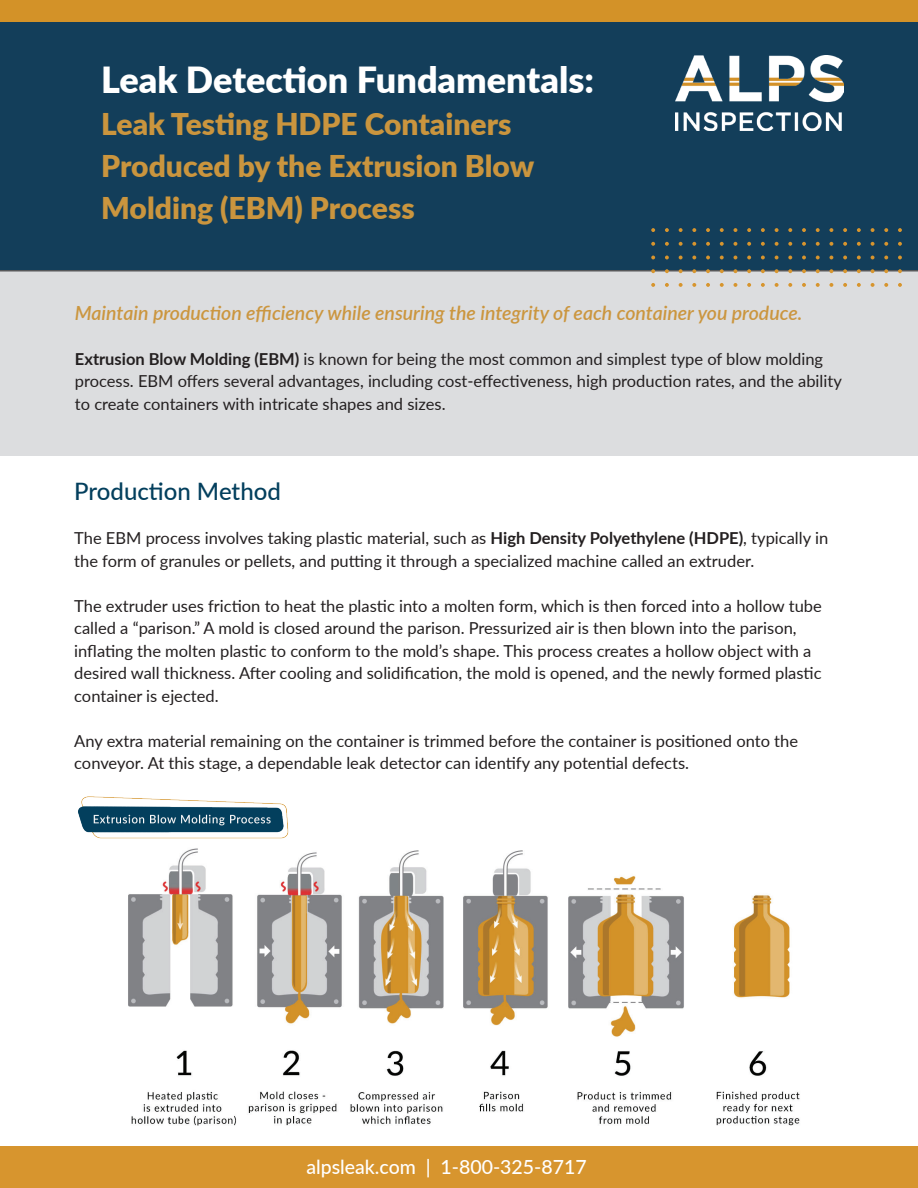
<style>
.page{position:relative;width:918px;height:1188px;background:#fff}
.page>*{position:absolute;margin:0;border:0;box-sizing:border-box;transform-origin:0 0}
.t1{font:900 36px "Lato";color:#fff}
.t2{font:900 30px/42px "Lato";color:#ca953e}
.t3{font:500 24px "Lato";color:#033f5d}
.t4{font:italic 600 19.5px "Lato";color:#cb963f}
.t5{font:500 19.5px "Lato";color:#fff}
.t6{font:16.5px/22.5px "Lato";color:#231f20}
.s1{font-weight:700}
</style>
<div class="page">
<div style="left:0;top:1146px;width:918px;height:42px;background:#d7952e"></div>
<div style="left:0;top:229px;width:918px;height:227px;background:#dcdddf"></div>
<div style="left:0;top:21px;width:918px;height:251px;background:#133e5a"></div>
<svg style="left:898px;top:228px;width:4px;height:4px"></svg>
<svg style="left:884px;top:228px;width:4px;height:4px"></svg>
<svg style="left:871px;top:228px;width:4px;height:4px"></svg>
<svg style="left:857px;top:228px;width:4px;height:4px"></svg>
<svg style="left:843px;top:228px;width:4px;height:4px"></svg>
<svg style="left:829px;top:228px;width:4px;height:4px"></svg>
<svg style="left:816px;top:228px;width:4px;height:4px"></svg>
<svg style="left:802px;top:228px;width:4px;height:4px"></svg>
<svg style="left:788px;top:228px;width:4px;height:4px"></svg>
<svg style="left:775px;top:228px;width:4px;height:4px"></svg>
<svg style="left:761px;top:228px;width:4px;height:4px"></svg>
<svg style="left:747px;top:228px;width:4px;height:4px"></svg>
<svg style="left:733px;top:228px;width:4px;height:4px"></svg>
<svg style="left:720px;top:228px;width:4px;height:4px"></svg>
<svg style="left:706px;top:228px;width:4px;height:4px"></svg>
<svg style="left:692px;top:228px;width:4px;height:4px"></svg>
<svg style="left:679px;top:228px;width:4px;height:4px"></svg>
<svg style="left:665px;top:228px;width:4px;height:4px"></svg>
<svg style="left:651px;top:228px;width:4px;height:4px"></svg>
<svg style="left:898px;top:242px;width:4px;height:4px"></svg>
<svg style="left:884px;top:242px;width:4px;height:4px"></svg>
<svg style="left:871px;top:242px;width:4px;height:4px"></svg>
<svg style="left:857px;top:242px;width:4px;height:4px"></svg>
<svg style="left:843px;top:242px;width:4px;height:4px"></svg>
<svg style="left:829px;top:242px;width:4px;height:4px"></svg>
<svg style="left:816px;top:242px;width:4px;height:4px"></svg>
<svg style="left:802px;top:242px;width:4px;height:4px"></svg>
<svg style="left:788px;top:242px;width:4px;height:4px"></svg>
<svg style="left:775px;top:242px;width:4px;height:4px"></svg>
<svg style="left:761px;top:242px;width:4px;height:4px"></svg>
<svg style="left:747px;top:242px;width:4px;height:4px"></svg>
<svg style="left:733px;top:242px;width:4px;height:4px"></svg>
<svg style="left:720px;top:242px;width:4px;height:4px"></svg>
<svg style="left:706px;top:242px;width:4px;height:4px"></svg>
<svg style="left:692px;top:242px;width:4px;height:4px"></svg>
<svg style="left:679px;top:242px;width:4px;height:4px"></svg>
<svg style="left:665px;top:242px;width:4px;height:4px"></svg>
<svg style="left:651px;top:242px;width:4px;height:4px"></svg>
<svg style="left:898px;top:256px;width:4px;height:3px"></svg>
<svg style="left:884px;top:256px;width:4px;height:3px"></svg>
<svg style="left:871px;top:256px;width:4px;height:3px"></svg>
<svg style="left:857px;top:256px;width:4px;height:3px"></svg>
<svg style="left:843px;top:256px;width:4px;height:3px"></svg>
<svg style="left:829px;top:256px;width:4px;height:3px"></svg>
<svg style="left:816px;top:256px;width:4px;height:3px"></svg>
<svg style="left:802px;top:256px;width:4px;height:3px"></svg>
<svg style="left:788px;top:256px;width:4px;height:3px"></svg>
<svg style="left:775px;top:256px;width:4px;height:3px"></svg>
<svg style="left:761px;top:256px;width:4px;height:3px"></svg>
<svg style="left:747px;top:256px;width:4px;height:3px"></svg>
<svg style="left:733px;top:256px;width:4px;height:3px"></svg>
<svg style="left:720px;top:256px;width:4px;height:3px"></svg>
<svg style="left:706px;top:256px;width:4px;height:3px"></svg>
<svg style="left:692px;top:256px;width:4px;height:3px"></svg>
<svg style="left:679px;top:256px;width:4px;height:3px"></svg>
<svg style="left:665px;top:256px;width:4px;height:3px"></svg>
<svg style="left:651px;top:256px;width:4px;height:3px"></svg>
<svg style="left:898px;top:269px;width:4px;height:4px"></svg>
<svg style="left:884px;top:269px;width:4px;height:4px"></svg>
<svg style="left:871px;top:269px;width:4px;height:4px"></svg>
<svg style="left:857px;top:269px;width:4px;height:4px"></svg>
<svg style="left:843px;top:269px;width:4px;height:4px"></svg>
<svg style="left:829px;top:269px;width:4px;height:4px"></svg>
<svg style="left:816px;top:269px;width:4px;height:4px"></svg>
<svg style="left:802px;top:269px;width:4px;height:4px"></svg>
<svg style="left:788px;top:269px;width:4px;height:4px"></svg>
<svg style="left:775px;top:269px;width:4px;height:4px"></svg>
<svg style="left:761px;top:269px;width:4px;height:4px"></svg>
<svg style="left:747px;top:269px;width:4px;height:4px"></svg>
<svg style="left:733px;top:269px;width:4px;height:4px"></svg>
<svg style="left:720px;top:269px;width:4px;height:4px"></svg>
<svg style="left:706px;top:269px;width:4px;height:4px"></svg>
<svg style="left:692px;top:269px;width:4px;height:4px"></svg>
<svg style="left:679px;top:269px;width:4px;height:4px"></svg>
<svg style="left:665px;top:269px;width:4px;height:4px"></svg>
<svg style="left:651px;top:269px;width:4px;height:4px"></svg>
<svg style="left:898px;top:283px;width:4px;height:4px"></svg>
<svg style="left:884px;top:283px;width:4px;height:4px"></svg>
<svg style="left:871px;top:283px;width:4px;height:4px"></svg>
<svg style="left:857px;top:283px;width:4px;height:4px"></svg>
<svg style="left:843px;top:283px;width:4px;height:4px"></svg>
<svg style="left:829px;top:283px;width:4px;height:4px"></svg>
<svg style="left:816px;top:283px;width:4px;height:4px"></svg>
<svg style="left:802px;top:283px;width:4px;height:4px"></svg>
<svg style="left:788px;top:283px;width:4px;height:4px"></svg>
<svg style="left:775px;top:283px;width:4px;height:4px"></svg>
<svg style="left:761px;top:283px;width:4px;height:4px"></svg>
<svg style="left:747px;top:283px;width:4px;height:4px"></svg>
<svg style="left:733px;top:283px;width:4px;height:4px"></svg>
<svg style="left:720px;top:283px;width:4px;height:4px"></svg>
<svg style="left:706px;top:283px;width:4px;height:4px"></svg>
<svg style="left:692px;top:283px;width:4px;height:4px"></svg>
<svg style="left:679px;top:283px;width:4px;height:4px"></svg>
<svg style="left:665px;top:283px;width:4px;height:4px"></svg>
<svg style="left:651px;top:283px;width:4px;height:4px"></svg>
<div style="left:0;top:0;width:918px;height:21px;background:#d39228"></div>
<img style="left:675px;top:56px;width:169px;height:74px">
<img style="left:128px;top:850px;width:672px;height:276px">
<img style="left:78px;top:796px;width:221px;height:55px">
<h1 class="t1" style="left:101px;top:53px;width:494px">Leak Detection Fundamentals:</h1>
<h2 class="t2" style="left:101px;top:101px;width:435px">Leak Testing HDPE Containers<br>Produced by the Extrusion Blow<br>Molding (EBM) Process</h2>
<p class="t4" style="left:75px;top:299px;width:729px">Maintain production efficiency while ensuring the integrity of each container you produce.</p>
<p class="t6" style="left:75px;top:347px;width:768px"><span class="s1">Extrusion Blow Molding (EBM)</span> is known for being the most common and simplest type of blow molding process. EBM offers several advantages, including cost-effectiveness, high production rates, and the ability to create containers with intricate shapes and sizes.</p>
<h3 class="t3" style="left:74px;top:474px;width:208px">Production Method</h3>
<p class="t6" style="left:74px;top:526px;width:756px">The EBM process involves taking plastic material, such as <span class="s1">High Density Polyethylene (HDPE)</span>, typically in the form of granules or pellets, and putting it through a specialized machine called an extruder.</p>
<p class="t6" style="left:74px;top:594px;width:749px">The extruder uses friction to heat the plastic into a molten form, which is then forced into a hollow tube called a “parison.” A mold is closed around the parison. Pressurized air is then blown into the parison, inflating the molten plastic to conform to the mold’s shape. This process creates a hollow object with a desired wall thickness. After cooling and solidification, the mold is opened, and the newly formed plastic container is ejected.</p>
<p class="t6" style="left:74px;top:729px;width:725px">Any extra material remaining on the container is trimmed before the container is positioned onto the conveyor. At this stage, a dependable leak detector can identify any potential defects.</p>
<p class="t5" style="left:306px;top:1153px;width:282px">alpsleak.com | 1-800-325-8717</p>
</div>
